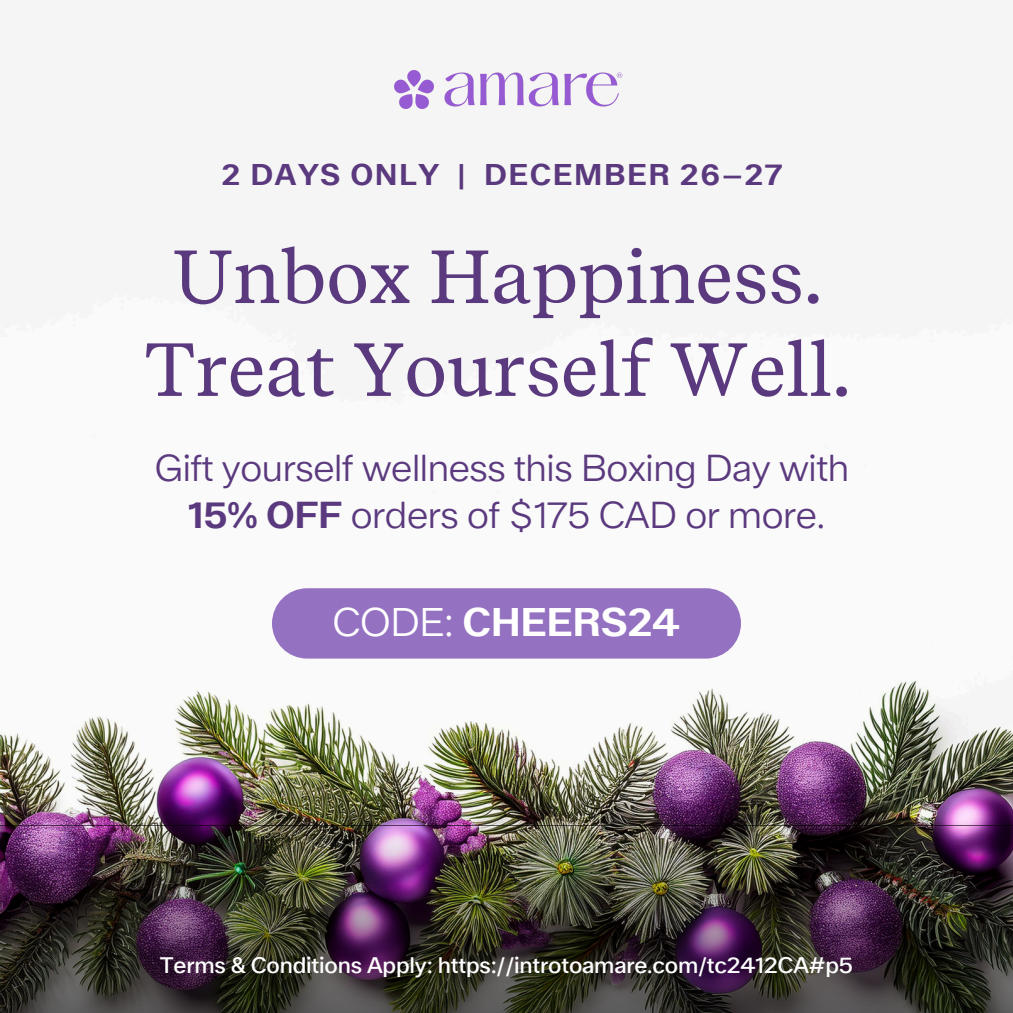
<style>
.page{position:relative;width:1013px;height:1013px;background:#fff}
.page>*{position:absolute;margin:0;border:0;box-sizing:border-box;transform-origin:0 0}
.t1{font:75px/92.8px "Recife Text";color:#5b397e;text-align:center}
.t2{font:600 40px "Amare Walter Neue";letter-spacing:-.01em;color:#fff}
.t3{font:37.5px/46.9px "Amare Walter Neue Mager";letter-spacing:-.01em;color:#5b397e;text-align:center}
.t4{font:600 30px "Amare Walter Neue";letter-spacing:.05em;color:#5b397e}
.t5{font:22.5px "Amare Walter Neue";letter-spacing:-.01em;color:#fff}
.s1{font-family:"Amare Walter Neue";font-weight:600}
.s2{font-family:"Amare Walter Neue Mager";font-weight:400}
</style>
<div class="page">
<img style="left:0;top:1px;width:1012px;height:824px">
<div style="left:272px;top:588px;width:469px;height:70px;background:#9571c2;border-radius:35px"></div>
<img style="left:0;top:825px;width:1012px;height:187px">
<img style="left:389px;top:70px;width:234px;height:39px">
<h3 class="t4" style="left:222px;top:155px;width:562px">2 DAYS ONLY | DECEMBER 26–27</h3>
<h1 class="t1" style="left:144px;top:230px;width:708px">Unbox Happiness.<br>Treat Yourself Well.</h1>
<h4 class="t3" style="left:155px;top:445px;width:696px">Gift yourself wellness this Boxing Day with<br><span class="s1">15% OFF</span> orders of $175 CAD or more.</h4>
<p class="t2" style="left:332px;top:597px;width:349px"><span class="s2">CODE:</span> CHEERS24</p>
<p class="t5" style="left:160px;top:950px;width:694px">Terms &amp; Conditions Apply: https://introtoamare.com/tc2412CA#p5</p>
</div>
